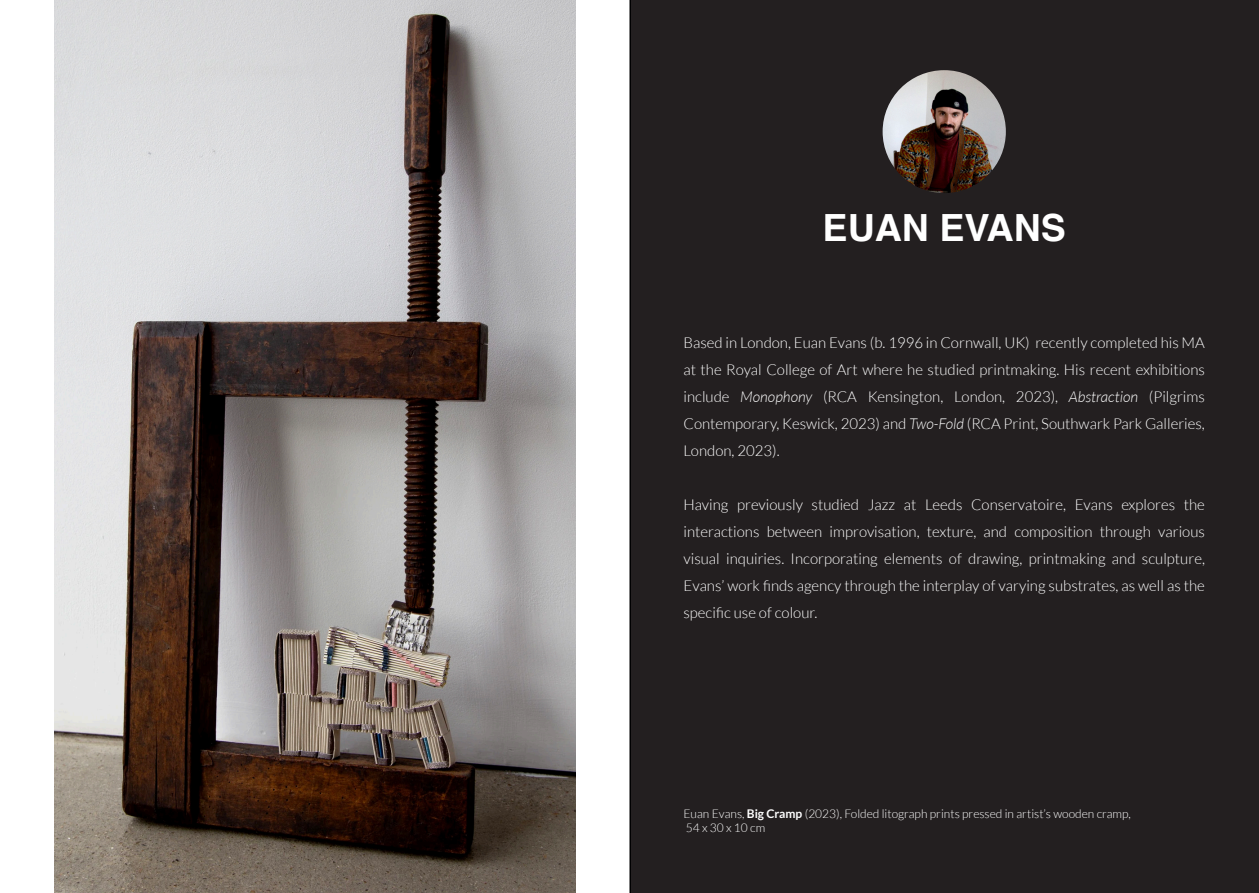
<style>
.page{position:relative;width:1259px;height:893px;background:#fff}
.page>*{position:absolute;margin:0;border:0;box-sizing:border-box;transform-origin:0 0}
.t1{font:700 37.5px "Helvetica";color:#fff}
.t2{font:300 15px/27px "Lato";color:#fff;text-align:justify}
.t3{font:300 12px "Lato";color:#fff}
.s1{font-style:italic}
.s2{font-weight:700}
</style>
<div class="page">
<div style="left:629px;top:0;width:630px;height:893px;background:#231f20"></div>
<img style="left:882px;top:70px;width:124px;height:123px;border-radius:62px">
<img style="left:54px;top:0;width:521px;height:893px">
<p class="t1" style="left:822px;top:205px;width:245px">EUAN EVANS</p>
<p class="t2" style="left:683px;top:329px;width:523px">Based in London, Euan Evans (b. 1996 in Cornwall, UK) recently completed his MA at the Royal College of Art where he studied printmaking. His recent exhibitions include <span class="s1">Monophony</span> (RCA Kensington, London, 2023), <span class="s1">Abstraction</span> (Pilgrims Contemporary, Keswick, 2023) and <span class="s1">Two-Fold</span> (RCA Print, Southwark Park Galleries, London, 2023).</p>
<p class="t2" style="left:683px;top:491px;width:523px">Having previously studied Jazz at Leeds Conservatoire, Evans explores the interactions between improvisation, texture, and composition through various visual inquiries. Incorporating elements of drawing, printmaking and sculpture, Evans’ work finds agency through the interplay of varying substrates, as well as the specific use of colour.</p>
<p class="t3" style="left:683px;top:807px;width:449px">Euan Evans, <span class="s2">Big Cramp</span> (2023), Folded litograph prints pressed in artist’s wooden cramp,</p>
<p class="t3" style="left:686px;top:821px;width:81px">54 x 30 x 10 cm</p>
</div>
